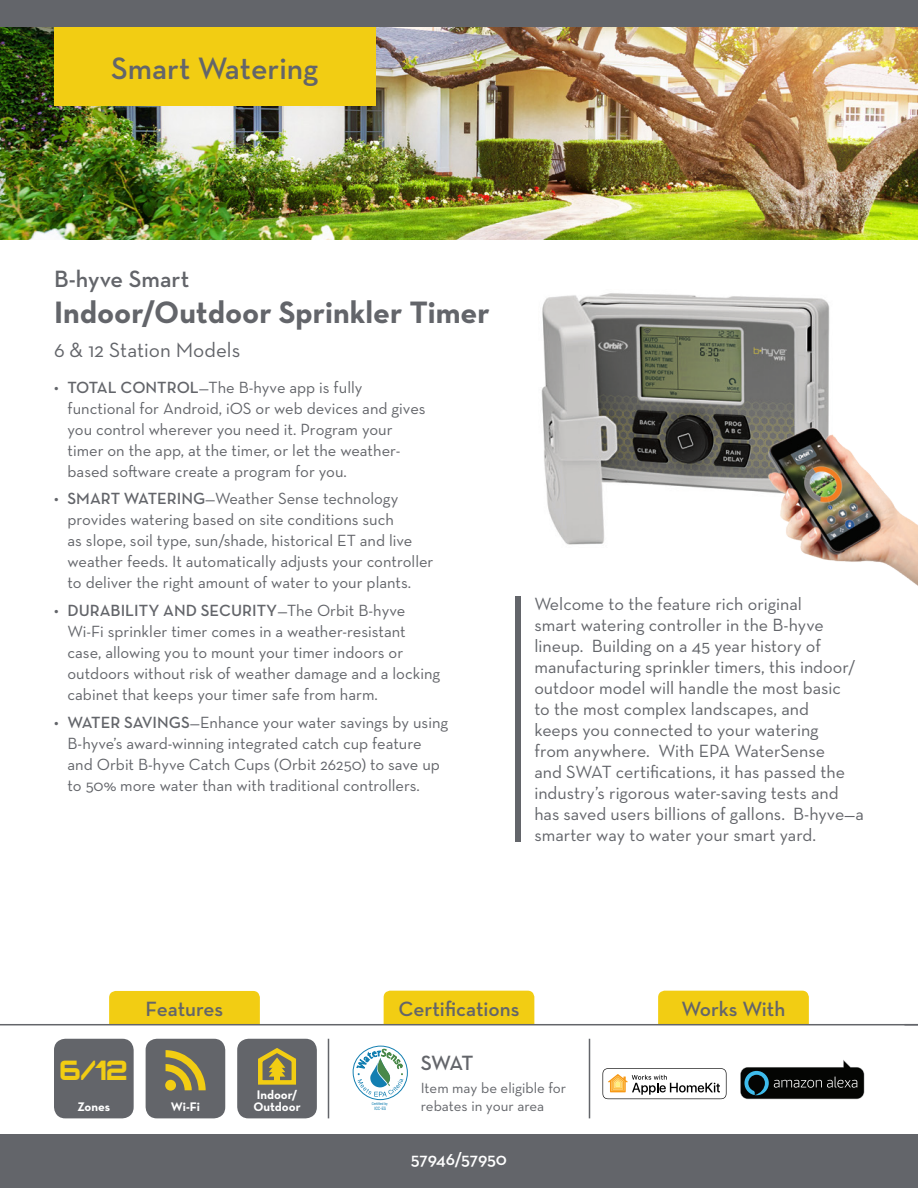
<style>
.page{position:relative;width:918px;height:1188px;background:#fff}
.page>*{position:absolute;margin:0;border:0;box-sizing:border-box;transform-origin:0 0}
.t1{font:700 31.5px "Neutraface Text";color:#63656a}
.t2{font:600 31.5px "Neutraface Text";color:#63656a}
.t3{font:900 26.85px "Orbitron";color:#f2cd13}
.t4{font:600 24px "Neutraface Text";color:#63656a}
.t5{font:600 21px "Neutraface Text";letter-spacing:-.005em;color:#63656a}
.t6{font:21px "Neutraface Text";color:#63656a}
.t7{font:18px/21px "Neutraface Text";color:#63656a}
.t8{font:600 18px "Neutraface Text";letter-spacing:-.015em;color:#fff}
.t9{font:16.5px/21px "Neutraface Text";color:#63656a}
.t10{font:15px/18px "Neutraface Text";color:#63656a}
.t11{font:700 12.6px "Neutraface Text";color:#fff}
.t12{font:condensed 4.5px "Helvetica Neue";color:#137fb1}
.t13{font:condensed 3.75px "Helvetica Neue";color:#137fb1}
.s1{font-weight:600}
</style>
<div class="page">
<div style="left:0;top:1134px;width:918px;height:54px;background:#63656a"></div>
<img style="left:541px;top:293px;width:289px;height:252px">
<div style="left:109px;top:991px;width:151px;height:33px;background:#f2cd13"></div>
<div style="left:384px;top:991px;width:150px;height:33px;background:#f2cd13"></div>
<div style="left:658px;top:991px;width:151px;height:33px;background:#f2cd13"></div>
<div style="left:54px;top:1039px;width:80px;height:79px;background:#63656a;border-radius:11px"></div>
<img style="left:0;top:27px;width:918px;height:212px">
<div style="left:54px;top:0;width:321px;height:106px;background:#f2cd13"></div>
<hr style="left:0;top:1024px;width:918px;height:1px;background:#63656a">
<div style="left:146px;top:1039px;width:79px;height:79px;background:#63656a;border-radius:11px"></div>
<div style="left:237px;top:1039px;width:80px;height:79px;background:#63656a;border-radius:11px"></div>
<svg style="left:353px;top:1046px;width:55px;height:54px"></svg>
<hr style="left:328px;top:1039px;width:1px;height:79px;background:#63656a">
<hr style="left:589px;top:1039px;width:1px;height:79px;background:#63656a">
<svg style="left:740px;top:1060px;width:124px;height:39px"></svg>
<svg style="left:166px;top:1050px;width:40px;height:40px"></svg>
<svg style="left:603px;top:1068px;width:124px;height:31px"></svg>
<svg style="left:258px;top:1048px;width:38px;height:37px"></svg>
<img style="left:734px;top:398px;width:184px;height:188px">
<div style="left:0;top:0;width:918px;height:27px;background:#63656a"></div>
<div style="left:515px;top:596px;width:6px;height:245px;background:#63656a"></div>
<p class="t2" style="left:111px;top:48px;width:209px">Smart Watering</p>
<p class="t4" style="left:54px;top:264px;width:137px">B-hyve Smart</p>
<p class="t1" style="left:54px;top:292px;width:437px">Indoor/Outdoor Sprinkler Timer</p>
<p class="t6" style="left:54px;top:336px;width:188px">6 &amp; 12 Station Models</p>
<p class="t9" style="left:68px;top:376px;width:360px;text-indent:-14px"><span class="s1">• TOTAL CONTROL</span>—The B-hyve app is fully functional for Android, iOS or web devices and gives you control wherever you need it. Program your timer on the app, at the timer, or let the weather&shy;based software create a program for you.</p>
<p class="t9" style="left:68px;top:488px;width:368px;text-indent:-14px"><span class="s1">• SMART WATERING</span>—Weather Sense technology provides watering based on site conditions such<br>as slope, soil type, sun/shade, historical ET and live weather feeds. It automatically adjusts your controller to deliver the right amount of water to your plants.</p>
<p class="t9" style="left:68px;top:600px;width:374px;text-indent:-14px"><span class="s1">• DURABILITY AND SECURITY</span>—The Orbit B-hyve Wi-Fi sprinkler timer comes in a weather-resistant case, allowing you to mount your timer indoors or outdoors without risk of weather damage and a locking cabinet that keeps your timer safe from harm.</p>
<p class="t9" style="left:68px;top:711px;width:382px;text-indent:-14px"><span class="s1">• WATER SAVINGS</span>—Enhance your water savings by using B-hyve’s award-winning integrated catch cup feature and Orbit B-hyve Catch Cups (Orbit 26250) to save up to 50% more water than with traditional controllers.</p>
<p class="t7" style="left:534px;top:593px;width:331px">Welcome to the feature rich original<br>smart watering controller in the B-hyve lineup. Building on a 45 year history of manufacturing sprinkler timers, this indoor/ outdoor model will handle the most basic<br>to the most complex landscapes, and<br>keeps you connected to your watering<br>from anywhere. With EPA WaterSense<br>and SWAT certifications, it has passed the industry’s rigorous water-saving tests and has saved users billions of gallons. B-hyve—a smarter way to water your smart yard.</p>
<p class="t3" style="left:59px;top:1054px;width:70px">6/12</p>
<p class="t11" style="left:77px;top:1099px;width:34px">Zones</p>
<p class="t5" style="left:146px;top:995px;width:79px">Features</p>
<p class="t5" style="left:399px;top:995px;width:122px">Certifications</p>
<p class="t5" style="left:682px;top:995px;width:105px">Works With</p>
<p class="t11" style="left:171px;top:1099px;width:30px">Wi-Fi</p>
<p class="t11" style="left:257px;top:1086px;width:42px">Indoor/</p>
<p class="t11" style="left:253px;top:1099px;width:49px">Outdoor</p>
<p class="t13" style="left:372px;top:1101px;width:17px">Certified by</p>
<p class="t12" style="left:374px;top:1106px;width:13px">ICC-ES</p>
<p class="t5" style="left:421px;top:1050px;width:54px">SWAT</p>
<p class="t10" style="left:421px;top:1079px;width:147px">Item may be eligible for rebates in your area</p>
<p class="t8" style="left:411px;top:1148px;width:98px">57946/57950</p>
</div>
